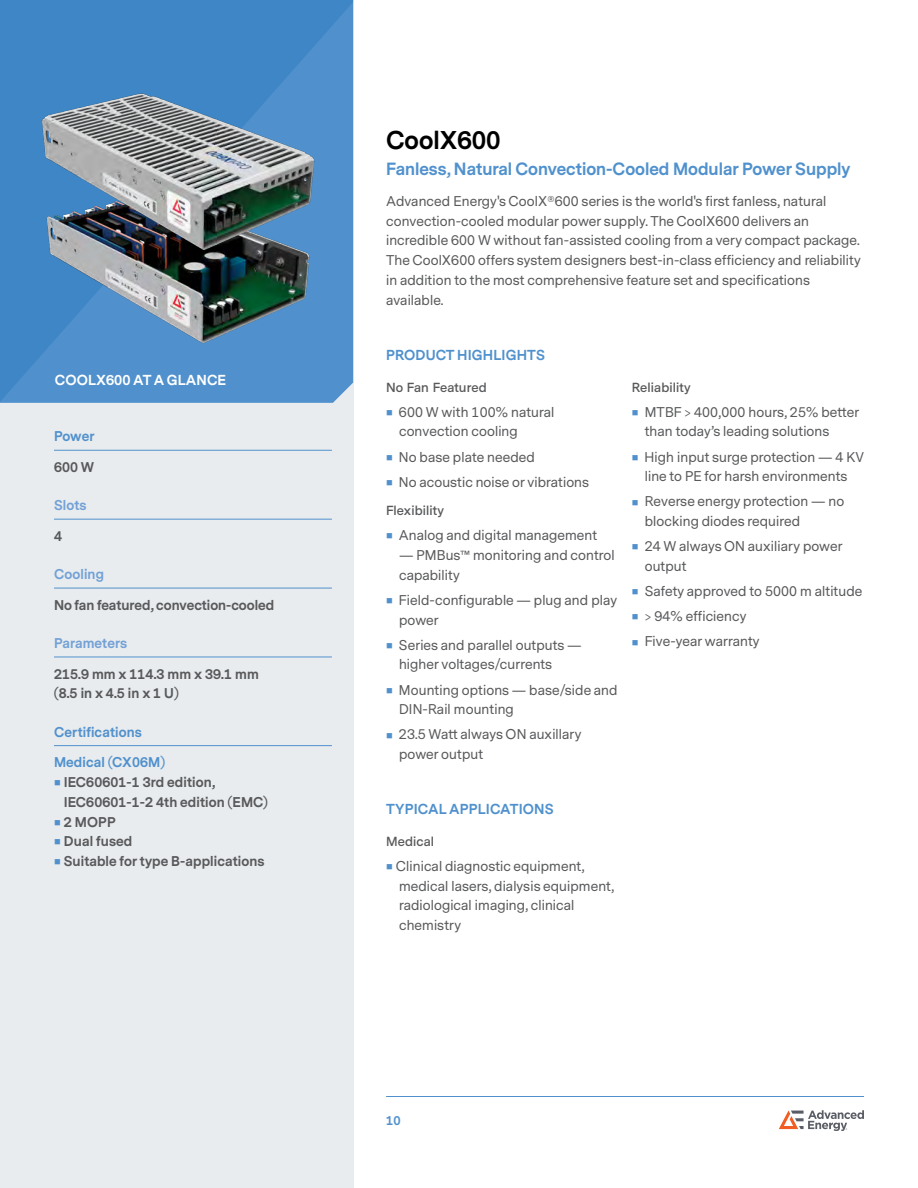
<style>
.page{position:relative;width:918px;height:1188px;background:#fff}
.page>*{position:absolute;margin:0;border:0;box-sizing:border-box;transform-origin:0 0}
.t1{font:700 24px "Messina Sans";color:#000}
.t2{font:700 16.5px "Messina Sans";color:#5091cd}
.t3{font:700 13.5px "Messina Sans";letter-spacing:.01em;color:#5091cd}
.t4{font:700 13.5px "Messina Sans";letter-spacing:.01em;color:#fff}
.t5{font:13.2px/19.8px "Messina Sans";letter-spacing:.01em;color:#58595b}
.t6{font:700 13.2px/19.6px "Messina Sans";letter-spacing:.01em;color:#58595b}
.t7{font:700 13.2px "Messina Sans";letter-spacing:.01em;color:#5091cd}
.t8{font:600 13.2px "Messina Sans";letter-spacing:.01em;color:#58595b}
.t9{font:700 13.2px "Messina Sans";letter-spacing:.01em;color:#73a1d6}
.t10{font:700 12px "Messina Sans";color:#5091cd}
.s1{color:#5091cd}
.s2{font-weight:600}
</style>
<div class="page">
<hr style="left:386px;top:1096px;width:478px;height:1px;background:#5091cd">
<svg style="left:779px;top:1110px;width:85px;height:21px"></svg>
<div style="left:0;top:0;width:353px;height:1188px;background:#e9ecee"></div>
<svg style="left:0;top:0;width:353px;height:403px;background:#458ac8"></svg>
<hr style="left:54px;top:450px;width:278px;height:1px;background:#5091cd">
<hr style="left:54px;top:519px;width:278px;height:1px;background:#5091cd">
<hr style="left:54px;top:588px;width:278px;height:1px;background:#5091cd">
<hr style="left:54px;top:657px;width:278px;height:1px;background:#5091cd">
<hr style="left:54px;top:745px;width:278px;height:1px;background:#5091cd">
<img style="left:40px;top:259px;width:273px;height:122px">
<img style="left:34px;top:89px;width:282px;height:170px">
<p class="t4" style="left:55px;top:371px;width:173px">COOLX600 AT A GLANCE</p>
<p class="t7" style="left:54px;top:427px;width:42px">Power</p>
<p class="t6" style="left:54px;top:458px;width:42px">600 W</p>
<p class="t9" style="left:54px;top:496px;width:34px">Slots</p>
<p class="t6" style="left:54px;top:527px;width:9px">4</p>
<p class="t9" style="left:54px;top:565px;width:51px">Cooling</p>
<p class="t6" style="left:54px;top:596px;width:222px">No fan featured, convection-cooled</p>
<p class="t9" style="left:54px;top:634px;width:75px">Parameters</p>
<p class="t6" style="left:54px;top:664px;width:206px">215.9 mm x 114.3 mm x 39.1 mm (8.5 in x 4.5 in x 1 U)</p>
<p class="t7" style="left:54px;top:723px;width:89px">Certifications</p>
<p class="t7" style="left:54px;top:753px;width:113px">Medical (CX06M)</p>
<p class="t6" style="left:64px;top:773px;width:205px;text-indent:-10px"><span class="s1">■</span> IEC60601-1 3rd edition,<br>IEC60601-1-2 4th edition (EMC)</p>
<p class="t6" style="left:54px;top:812px;width:63px"><span class="s1">■</span> 2 MOPP</p>
<p class="t6" style="left:54px;top:832px;width:80px"><span class="s1">■</span> Dual fused</p>
<p class="t6" style="left:54px;top:852px;width:212px"><span class="s1">■</span> Suitable for type B-applications</p>
<h1 class="t1" style="left:386px;top:123px;width:116px">CoolX600</h1>
<p class="t2" style="left:386px;top:158px;width:466px">Fanless, Natural Convection-Cooled Modular Power Supply</p>
<p class="t5" style="left:386px;top:192px;width:476px">Advanced Energy's CoolX®600 series is the world's first fanless, natural convection-cooled modular power supply. The CoolX600 delivers an incredible 600 W without fan-assisted cooling from a very compact package.<br>The CoolX600 offers system designers best-in-class efficiency and reliability in addition to the most comprehensive feature set and specifications available.</p>
<p class="t3" style="left:386px;top:345px;width:160px">PRODUCT HIGHLIGHTS</p>
<p class="t8" style="left:386px;top:379px;width:102px">No Fan Featured</p>
<p class="t5" style="left:399px;top:402px;width:157px;text-indent:-13px"><span class="s1">■</span> 600 W with 100% natural convection cooling</p>
<p class="t5" style="left:386px;top:447px;width:150px"><span class="s1">■</span> No base plate needed</p>
<p class="t5" style="left:386px;top:468px;width:205px;line-height:28.3px"><span class="s1">■</span> No acoustic noise or vibrations<br><span class="s2">Flexibility</span></p>
<p class="t5" style="left:386px;top:526px;width:213px"><span class="s1">■</span> Analog and digital management</p>
<p class="t5" style="left:399px;top:546px;width:217px">— PMBus™ monitoring and control capability</p>
<p class="t5" style="left:399px;top:591px;width:220px;text-indent:-13px"><span class="s1">■</span> Field-configurable — plug and play power</p>
<p class="t5" style="left:399px;top:635px;width:184px;text-indent:-13px"><span class="s1">■</span> Series and parallel outputs — higher voltages/currents</p>
<p class="t5" style="left:399px;top:680px;width:220px;text-indent:-13px"><span class="s1">■</span> Mounting options — base/side and<br>DIN-Rail mounting</p>
<p class="t5" style="left:399px;top:725px;width:184px;text-indent:-13px"><span class="s1">■</span> 23.5 Watt always ON auxillary power output</p>
<p class="t8" style="left:632px;top:379px;width:60px">Reliability</p>
<p class="t5" style="left:645px;top:402px;width:216px;text-indent:-13px"><span class="s1">■</span> MTBF &gt; 400,000 hours, 25% better than today’s leading solutions</p>
<p class="t5" style="left:632px;top:447px;width:234px;text-align:center"><span class="s1">■</span> High input surge protection — 4 KV line to PE for harsh environments</p>
<p class="t5" style="left:645px;top:492px;width:201px;text-indent:-13px"><span class="s1">■</span> Reverse energy protection — no blocking diodes required</p>
<p class="t5" style="left:645px;top:537px;width:199px;text-indent:-13px"><span class="s1">■</span> 24 W always ON auxiliary power output</p>
<p class="t5" style="left:632px;top:582px;width:232px"><span class="s1">■</span> Safety approved to 5000 m altitude</p>
<p class="t5" style="left:632px;top:607px;width:116px"><span class="s1">■</span> &gt; 94% efficiency</p>
<p class="t5" style="left:632px;top:632px;width:129px"><span class="s1">■</span> Five-year warranty</p>
<p class="t3" style="left:386px;top:800px;width:169px">TYPICAL APPLICATIONS</p>
<p class="t8" style="left:386px;top:833px;width:50px">Medical</p>
<p class="t5" style="left:399px;top:857px;width:217px;text-indent:-13px"><span class="s1">■</span> Clinical diagnostic equipment, medical lasers, dialysis equipment, radiological imaging, clinical chemistry</p>
<p class="t10" style="left:386px;top:1113px;width:16px">10</p>
</div>
